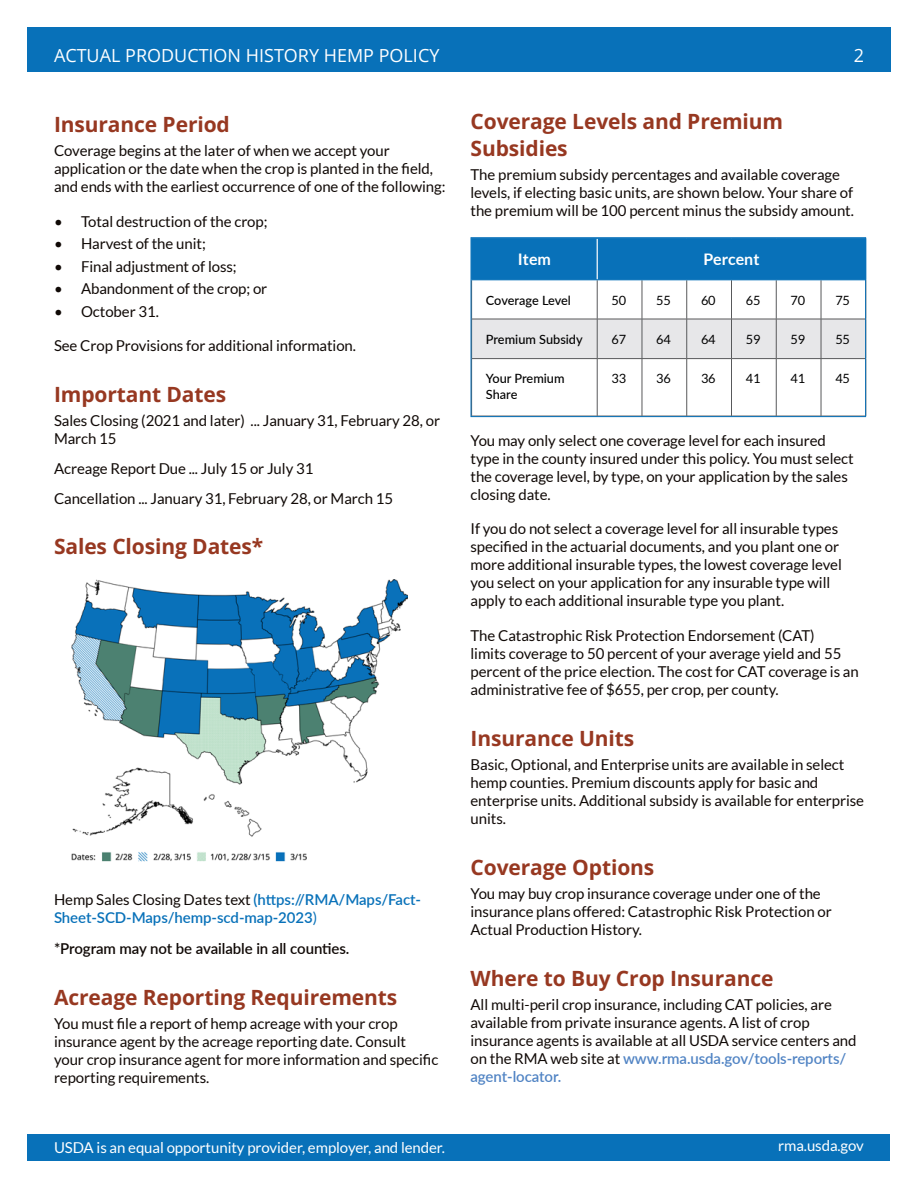
<style>
.page{position:relative;width:918px;height:1188px;background:#fff}
.page>*{position:absolute;margin:0;border:0;box-sizing:border-box;transform-origin:0 0}
.Body_Subhead{font:700 21px/27px "Open Sans";letter-spacing:-.005em;color:#973821}
.t1{font:18px "Open Sans";color:#fff}
.Table_Header{font:700 15.9px "Lato";color:#fff}
.Body_Text{font:15px/18px "Lato";letter-spacing:-.005em;color:#100906}
.Body_Text-2{font:600 15px/18px "Lato";letter-spacing:-.005em;color:#0871b9}
.Body_Text_White{font:15px "Lato";letter-spacing:-.005em;color:#fff}
.Body_Text-3{font:600 15px "Lato";letter-spacing:-.005em;color:#100906}
.Table_Main_Column{font:500 12.75px/15.3px "Lato";color:#000}
.Table_Body{font:12.75px "Lato";letter-spacing:-.015em;color:#000}
.Table_Main_Column-2{font:12.75px "Lato";color:#000}
.s1{font-weight:400;color:#100906}
.s2{font-weight:400}
.s3{font-weight:600;color:#5184c4}
</style>
<div class="page">
<div style="left:28px;top:1134px;width:862px;height:27px;background:#0871b9"></div>
<div style="left:27px;top:27px;width:864px;height:44px;background:#0871b9"></div>
<img style="left:71px;top:579px;width:337px;height:283px">
<div style="left:473px;top:240px;width:391px;height:39px;background:#0871b9"></div>
<div style="left:473px;top:320px;width:391px;height:38px;background:#e7e7e9"></div>
<hr style="left:597px;top:280px;width:1px;height:39px;background:#58595b">
<hr style="left:642px;top:280px;width:1px;height:39px;background:#58595b">
<hr style="left:686px;top:280px;width:1px;height:39px;background:#58595b">
<hr style="left:731px;top:280px;width:1px;height:39px;background:#58595b">
<hr style="left:776px;top:280px;width:1px;height:39px;background:#58595b">
<hr style="left:821px;top:280px;width:1px;height:39px;background:#58595b">
<hr style="left:866px;top:280px;width:1px;height:39px;background:#58595b">
<hr style="left:471px;top:319px;width:126px;height:1px;background:#58595b">
<hr style="left:597px;top:319px;width:45px;height:1px;background:#58595b">
<hr style="left:597px;top:319px;width:1px;height:39px;background:#58595b">
<hr style="left:642px;top:319px;width:45px;height:1px;background:#58595b">
<hr style="left:642px;top:319px;width:1px;height:39px;background:#58595b">
<hr style="left:687px;top:319px;width:45px;height:1px;background:#58595b">
<hr style="left:686px;top:319px;width:1px;height:39px;background:#58595b">
<hr style="left:732px;top:319px;width:44px;height:1px;background:#58595b">
<hr style="left:731px;top:319px;width:1px;height:39px;background:#58595b">
<hr style="left:776px;top:319px;width:45px;height:1px;background:#58595b">
<hr style="left:776px;top:319px;width:1px;height:39px;background:#58595b">
<hr style="left:821px;top:319px;width:45px;height:1px;background:#58595b">
<hr style="left:821px;top:319px;width:1px;height:39px;background:#58595b">
<hr style="left:866px;top:319px;width:1px;height:39px;background:#58595b">
<hr style="left:471px;top:358px;width:126px;height:1px;background:#58595b">
<hr style="left:597px;top:358px;width:45px;height:1px;background:#58595b">
<hr style="left:597px;top:359px;width:1px;height:57px;background:#58595b">
<hr style="left:642px;top:358px;width:45px;height:1px;background:#58595b">
<hr style="left:642px;top:359px;width:1px;height:57px;background:#58595b">
<hr style="left:687px;top:358px;width:45px;height:1px;background:#58595b">
<hr style="left:686px;top:359px;width:1px;height:57px;background:#58595b">
<hr style="left:732px;top:358px;width:44px;height:1px;background:#58595b">
<hr style="left:731px;top:359px;width:1px;height:57px;background:#58595b">
<hr style="left:776px;top:358px;width:45px;height:1px;background:#58595b">
<hr style="left:776px;top:359px;width:1px;height:57px;background:#58595b">
<hr style="left:821px;top:358px;width:45px;height:1px;background:#58595b">
<hr style="left:821px;top:359px;width:1px;height:57px;background:#58595b">
<hr style="left:866px;top:359px;width:1px;height:57px;background:#58595b">
<hr style="left:597px;top:239px;width:1px;height:40px;background:#fff">
<hr style="left:471px;top:279px;width:126px;height:1px;background:#0871b9">
<hr style="left:597px;top:279px;width:45px;height:1px;background:#0871b9">
<hr style="left:642px;top:279px;width:45px;height:1px;background:#0871b9">
<hr style="left:687px;top:279px;width:45px;height:1px;background:#0871b9">
<hr style="left:732px;top:279px;width:44px;height:1px;background:#0871b9">
<hr style="left:776px;top:279px;width:45px;height:1px;background:#0871b9">
<hr style="left:821px;top:279px;width:45px;height:1px;background:#0871b9">
<div style="left:471px;top:238px;width:395px;height:179px;border:1px solid #0871b9"></div>
<p class="t1" style="left:54px;top:43px;width:387px">ACTUAL PRODUCTION HISTORY HEMP POLICY</p>
<p class="t1" style="left:854px;top:43px;width:12px">2</p>
<h2 class="Body_Subhead" style="left:54px;top:110px;width:177px">Insurance Period</h2>
<p class="Body_Text" style="left:54px;top:142px;width:393px">Coverage begins at the later of when we accept your application or the date when the crop is planted in the field, and ends with the earliest occurrence of one of the following:</p>
<p class="Body_Text" style="left:54px;top:212px;width:215px">• Total destruction of the crop;</p>
<p class="Body_Text" style="left:54px;top:235px;width:153px">• Harvest of the unit;</p>
<p class="Body_Text" style="left:54px;top:257px;width:184px">• Final adjustment of loss;</p>
<p class="Body_Text" style="left:54px;top:280px;width:215px">• Abandonment of the crop; or</p>
<p class="Body_Text" style="left:54px;top:302px;width:106px">• October 31.</p>
<p class="Body_Text" style="left:54px;top:337px;width:304px">See Crop Provisions for additional information.</p>
<h2 class="Body_Subhead" style="left:54px;top:380px;width:174px">Important Dates</h2>
<p class="Body_Text" style="left:54px;top:412px;width:388px">Sales Closing (2021 and later) ... January 31, February 28, or<br>March 15</p>
<p class="Body_Text" style="left:54px;top:460px;width:261px">Acreage Report Due ... July 15 or July 31</p>
<p class="Body_Text" style="left:54px;top:490px;width:341px">Cancellation ... January 31, February 28, or March 15</p>
<h2 class="Body_Subhead" style="left:54px;top:532px;width:211px">Sales Closing Dates*</h2>
<p class="Body_Text-2" style="left:54px;top:889px;width:369px"><span class="s1">Hemp Sales Closing Dates text</span> (https://RMA/Maps/Fact-<br>Sheet-SCD-Maps/hemp-scd-map-2023<span class="s2">)</span></p>
<p class="Body_Text-3" style="left:54px;top:938px;width:297px">*Program may not be available in all counties.</p>
<h2 class="Body_Subhead" style="left:54px;top:983px;width:345px">Acreage Reporting Requirements</h2>
<p class="Body_Text" style="left:54px;top:1015px;width:386px">You must file a report of hemp acreage with your crop insurance agent by the acreage reporting date. Consult your crop insurance agent for more information and specific reporting requirements.</p>
<h2 class="Body_Subhead" style="left:471px;top:108px;width:314px">Coverage Levels and Premium<br>Subsidies</h2>
<p class="Body_Text" style="left:471px;top:166px;width:385px">The premium subsidy percentages and available coverage levels, if electing basic units, are shown below. Your share of the premium will be 100 percent minus the subsidy amount.</p>
<p class="Table_Header" style="left:518px;top:251px;width:35px">Item</p>
<p class="Table_Header" style="left:703px;top:251px;width:58px">Percent</p>
<p class="Table_Main_Column" style="left:486px;top:292px;width:87px">Coverage Level</p>
<p class="Table_Body" style="left:612px;top:293px;width:16px">50</p>
<p class="Table_Body" style="left:656px;top:293px;width:16px">55</p>
<p class="Table_Body" style="left:701px;top:293px;width:16px">60</p>
<p class="Table_Body" style="left:746px;top:293px;width:16px">65</p>
<p class="Table_Body" style="left:791px;top:293px;width:16px">70</p>
<p class="Table_Body" style="left:835px;top:293px;width:16px">75</p>
<p class="Table_Main_Column" style="left:486px;top:331px;width:98px">Premium Subsidy</p>
<p class="Table_Main_Column-2" style="left:612px;top:332px;width:16px">67</p>
<p class="Table_Body" style="left:656px;top:332px;width:16px">64</p>
<p class="Table_Body" style="left:701px;top:332px;width:16px">64</p>
<p class="Table_Body" style="left:746px;top:332px;width:16px">59</p>
<p class="Table_Body" style="left:791px;top:332px;width:16px">59</p>
<p class="Table_Body" style="left:835px;top:332px;width:16px">55</p>
<p class="Table_Main_Column" style="left:486px;top:370px;width:80px">Your Premium<br>Share</p>
<p class="Table_Main_Column-2" style="left:612px;top:371px;width:16px">33</p>
<p class="Table_Body" style="left:656px;top:371px;width:16px">36</p>
<p class="Table_Body" style="left:701px;top:371px;width:16px">36</p>
<p class="Table_Body" style="left:746px;top:371px;width:16px">41</p>
<p class="Table_Body" style="left:791px;top:371px;width:16px">41</p>
<p class="Table_Body" style="left:835px;top:371px;width:16px">45</p>
<p class="Body_Text" style="left:471px;top:431px;width:385px">You may only select one coverage level for each insured type in the county insured under this policy. You must select the coverage level, by type, on your application by the sales closing date.</p>
<p class="Body_Text" style="left:471px;top:520px;width:373px">If you do not select a coverage level for all insurable types specified in the actuarial documents, and you plant one or more additional insurable types, the lowest coverage level you select on your application for any insurable type will apply to each additional insurable type you plant.</p>
<p class="Body_Text" style="left:471px;top:626px;width:390px">The Catastrophic Risk Protection Endorsement (CAT)<br>limits coverage to 50 percent of your average yield and 55 percent of the price election. The cost for CAT coverage is an administrative fee of $655, per crop, per county.</p>
<h2 class="Body_Subhead" style="left:471px;top:724px;width:165px">Insurance Units</h2>
<p class="Body_Text" style="left:471px;top:755px;width:395px">Basic, Optional, and Enterprise units are available in select hemp counties. Premium discounts apply for basic and enterprise units. Additional subsidy is available for enterprise units.</p>
<h2 class="Body_Subhead" style="left:471px;top:853px;width:185px">Coverage Options</h2>
<p class="Body_Text" style="left:471px;top:884px;width:363px">You may buy crop insurance coverage under one of the insurance plans offered: Catastrophic Risk Protection or<br>Actual Production History.</p>
<h2 class="Body_Subhead" style="left:471px;top:964px;width:304px">Where to Buy Crop Insurance</h2>
<p class="Body_Text" style="left:471px;top:995px;width:388px">All multi-peril crop insurance, including CAT policies, are available from private insurance agents. A list of crop insurance agents is available at all USDA service centers and on the RMA web site at <span class="s3">www.rma.usda.gov/tools-reports/ agent-locator.</span></p>
<p class="Body_Text_White" style="left:54px;top:1139px;width:393px">USDA is an equal opportunity provider, employer, and lender.</p>
<p class="Body_Text_White" style="left:778px;top:1138px;width:87px">rma.usda.gov</p>
</div>
